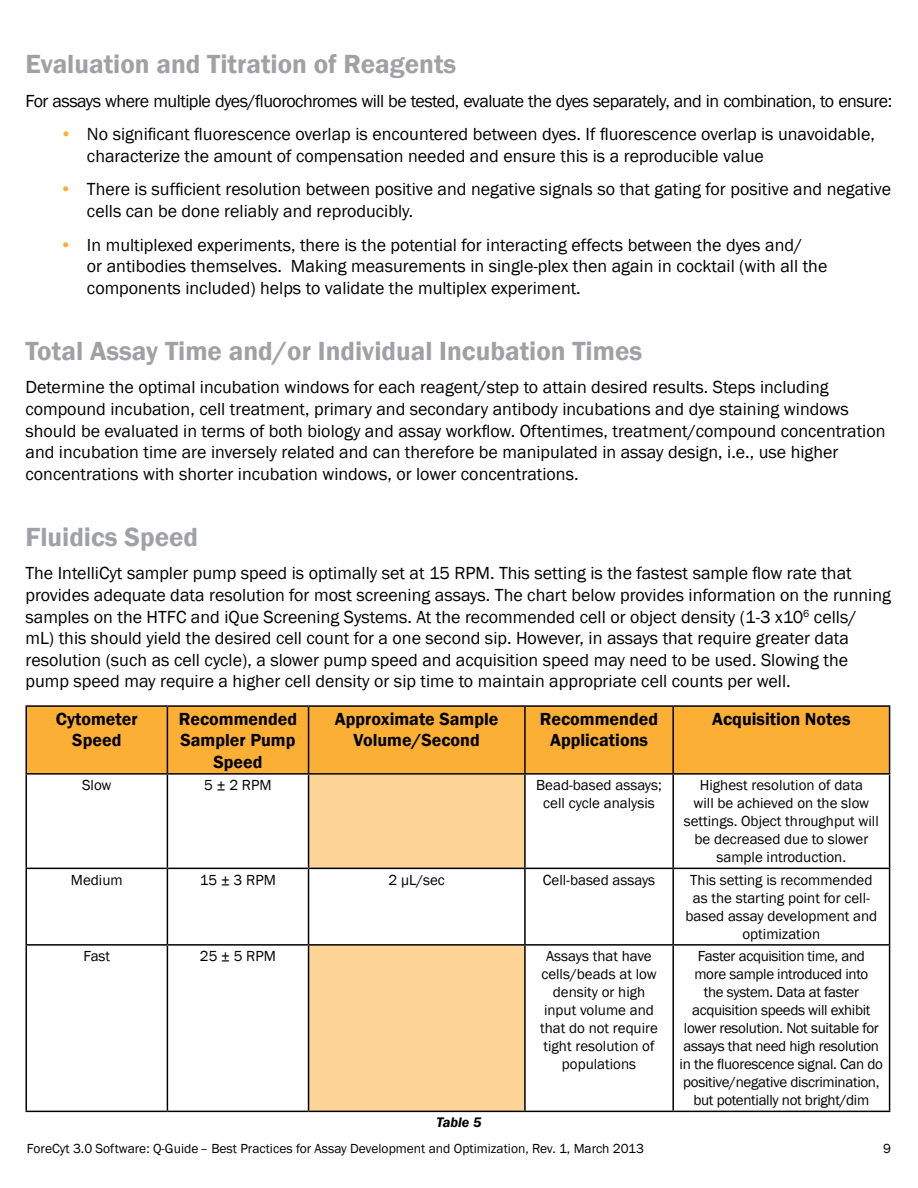
<style>
.page{position:relative;width:918px;height:1188px;background:#fff}
.page>*{position:absolute;margin:0;border:0;box-sizing:border-box;transform-origin:0 0}
.t1{font:600 27px "Franklin Gothic";color:#9fa1a4}
.t2{font:18px/21.6px "Franklin Gothic";color:#000}
.t3{font:600 18px/21.6px "Franklin Gothic";color:#000;text-align:center}
.t4{font:18px "Franklin Gothic";letter-spacing:-.03em;color:#000}
.t5{font:15px/18px "Franklin Gothic";color:#000;text-align:center}
.t6{font:15px/18px "Franklin Gothic";letter-spacing:-.02em;color:#000;text-align:center}
.t7{font:italic 600 14.25px "Franklin Gothic";color:#000}
.t8{font:13.5px "Franklin Gothic";color:#000}
.s1{color:#fbaf34}
</style>
<div class="page">
<div style="left:27px;top:707px;width:862px;height:66px;background:#fbaf34"></div>
<svg style="left:309px;top:775px;width:215px;height:336px;fill:#ffd497"></svg>
<hr style="left:672px;top:775px;width:2px;height:93px;background:#000">
<hr style="left:26px;top:868px;width:141px;height:1px;background:#000">
<hr style="left:167px;top:868px;width:142px;height:1px;background:#000">
<hr style="left:308px;top:869px;width:1px;height:75px;background:#000">
<hr style="left:525px;top:868px;width:148px;height:1px;background:#000">
<hr style="left:524px;top:869px;width:2px;height:75px;background:#000">
<hr style="left:673px;top:868px;width:217px;height:1px;background:#000">
<hr style="left:672px;top:869px;width:2px;height:75px;background:#000">
<hr style="left:308px;top:946px;width:1px;height:165px;background:#000">
<hr style="left:524px;top:946px;width:2px;height:165px;background:#000">
<hr style="left:672px;top:946px;width:2px;height:165px;background:#000">
<hr style="left:26px;top:773px;width:141px;height:2px;background:#000">
<hr style="left:26px;top:775px;width:1px;height:93px;background:#000">
<hr style="left:167px;top:773px;width:142px;height:2px;background:#000">
<hr style="left:525px;top:773px;width:148px;height:2px;background:#000">
<hr style="left:673px;top:773px;width:217px;height:2px;background:#000">
<hr style="left:889px;top:775px;width:1px;height:93px;background:#000">
<hr style="left:26px;top:869px;width:1px;height:75px;background:#000">
<hr style="left:889px;top:869px;width:1px;height:75px;background:#000">
<hr style="left:26px;top:944px;width:141px;height:2px;background:#000">
<hr style="left:26px;top:946px;width:1px;height:165px;background:#000">
<hr style="left:167px;top:944px;width:142px;height:2px;background:#000">
<hr style="left:309px;top:944px;width:216px;height:2px;background:#000">
<hr style="left:525px;top:944px;width:148px;height:2px;background:#000">
<hr style="left:673px;top:944px;width:217px;height:2px;background:#000">
<hr style="left:889px;top:946px;width:1px;height:165px;background:#000">
<hr style="left:26px;top:1111px;width:141px;height:1px;background:#000">
<hr style="left:167px;top:1111px;width:142px;height:1px;background:#000">
<hr style="left:309px;top:1111px;width:216px;height:1px;background:#000">
<hr style="left:525px;top:1111px;width:148px;height:1px;background:#000">
<hr style="left:673px;top:1111px;width:217px;height:1px;background:#000">
<hr style="left:309px;top:773px;width:216px;height:2px;background:#000">
<hr style="left:308px;top:775px;width:1px;height:93px;background:#000">
<hr style="left:524px;top:775px;width:2px;height:93px;background:#000">
<hr style="left:309px;top:868px;width:216px;height:1px;background:#000">
<hr style="left:673px;top:705px;width:217px;height:2px;background:#000">
<hr style="left:889px;top:707px;width:1px;height:66px;background:#000">
<hr style="left:26px;top:705px;width:141px;height:2px;background:#000">
<hr style="left:26px;top:707px;width:1px;height:66px;background:#000">
<hr style="left:167px;top:705px;width:142px;height:2px;background:#000">
<hr style="left:167px;top:707px;width:1px;height:66px;background:#000">
<hr style="left:309px;top:705px;width:216px;height:2px;background:#000">
<hr style="left:308px;top:707px;width:1px;height:66px;background:#000">
<hr style="left:525px;top:705px;width:148px;height:2px;background:#000">
<hr style="left:524px;top:707px;width:2px;height:66px;background:#000">
<hr style="left:672px;top:707px;width:2px;height:66px;background:#000">
<hr style="left:167px;top:775px;width:1px;height:93px;background:#000">
<hr style="left:167px;top:869px;width:1px;height:75px;background:#000">
<hr style="left:167px;top:946px;width:1px;height:165px;background:#000">
<h1 class="t1" style="left:26px;top:47px;width:432px">Evaluation and Titration of Reagents</h1>
<p class="t4" style="left:26px;top:89px;width:868px">For assays where multiple dyes/fluorochromes will be tested, evaluate the dyes separately, and in combination, to ensure:</p>
<p class="t2" style="left:87px;top:124px;width:790px;text-indent:-27px"><span class="s1">•</span> No significant fluorescence overlap is encountered between dyes. If fluorescence overlap is unavoidable, characterize the amount of compensation needed and ensure this is a reproducible value</p>
<p class="t2" style="left:87px;top:179px;width:806px;text-indent:-27px"><span class="s1">•</span> There is sufficient resolution between positive and negative signals so that gating for positive and negative cells can be done reliably and reproducibly.</p>
<p class="t2" style="left:87px;top:234px;width:742px;text-indent:-27px"><span class="s1">•</span> In multiplexed experiments, there is the potential for interacting effects between the dyes and/<br>or antibodies themselves. Making measurements in single-plex then again in cocktail (with all the components included) helps to validate the multiplex experiment.</p>
<h1 class="t1" style="left:26px;top:334px;width:618px">Total Assay Time and/or Individual Incubation Times</h1>
<p class="t2" style="left:26px;top:377px;width:862px">Determine the optimal incubation windows for each reagent/step to attain desired results. Steps including compound incubation, cell treatment, primary and secondary antibody incubations and dye staining windows should be evaluated in terms of both biology and assay workflow. Oftentimes, treatment/compound concentration and incubation time are inversely related and can therefore be manipulated in assay design, i.e., use higher concentrations with shorter incubation windows, or lower concentrations.</p>
<h1 class="t1" style="left:26px;top:520px;width:174px">Fluidics Speed</h1>
<p class="t2" style="left:25px;top:563px;width:867px">The IntelliCyt sampler pump speed is optimally set at 15 RPM. This setting is the fastest sample flow rate that provides adequate data resolution for most screening assays. The chart below provides information on the running samples on the HTFC and iQue Screening Systems. At the recommended cell or object density (1-3 x10<sup>6</sup> cells/<br>mL) this should yield the desired cell count for a one second sip. However, in assays that require greater data resolution (such as cell cycle), a slower pump speed and acquisition speed may need to be used. Slowing the pump speed may require a higher cell density or sip time to maintain appropriate cell counts per well.</p>
<p class="t3" style="left:56px;top:708px;width:83px">Cytometer<br>Speed</p>
<p class="t3" style="left:179px;top:708px;width:120px">Recommended<br>Sampler Pump<br>Speed</p>
<p class="t3" style="left:335px;top:708px;width:165px">Approximate Sample<br>Volume/Second</p>
<p class="t3" style="left:540px;top:708px;width:120px">Recommended<br>Applications</p>
<p class="t3" style="left:712px;top:708px;width:140px">Acquisition Notes</p>
<p class="t5" style="left:82px;top:777px;width:31px">Slow</p>
<p class="t5" style="left:204px;top:777px;width:69px">5 ± 2 RPM</p>
<p class="t5" style="left:536px;top:777px;width:127px">Bead-based assays; cell cycle analysis</p>
<p class="t5" style="left:684px;top:777px;width:197px">Highest resolution of data<br>will be achieved on the slow settings. Object throughput will be decreased due to slower sample introduction.</p>
<p class="t5" style="left:71px;top:871px;width:53px">Medium</p>
<p class="t5" style="left:200px;top:871px;width:77px">15 ± 3 RPM</p>
<p class="t5" style="left:388px;top:871px;width:58px">2 μL/sec</p>
<p class="t5" style="left:543px;top:871px;width:114px">Cell-based assays</p>
<p class="t5" style="left:685px;top:871px;width:193px">This setting is recommended as the starting point for cell&shy;based assay development and optimization</p>
<p class="t5" style="left:83px;top:948px;width:28px">Fast</p>
<p class="t5" style="left:200px;top:948px;width:78px">25 ± 5 RPM</p>
<p class="t5" style="left:540px;top:948px;width:119px">Assays that have cells/beads at low density or high input volume and that do not require tight resolution of populations</p>
<p class="t6" style="left:680px;top:948px;width:205px">Faster acquisition time, and<br>more sample introduced into<br>the system. Data at faster acquisition speeds will exhibit lower resolution. Not suitable for assays that need high resolution in the fluorescence signal. Can do positive/negative discrimination, but potentially not bright/dim</p>
<p class="t7" style="left:437px;top:1113px;width:46px">Table 5</p>
<p class="t8" style="left:27px;top:1140px;width:619px">ForeCyt 3.0 Software: Q-Guide– Best Practices for Assay Development and Optimization, Rev. 1, March 2013</p>
<p class="t8" style="left:883px;top:1140px;width:9px">9</p>
</div>
